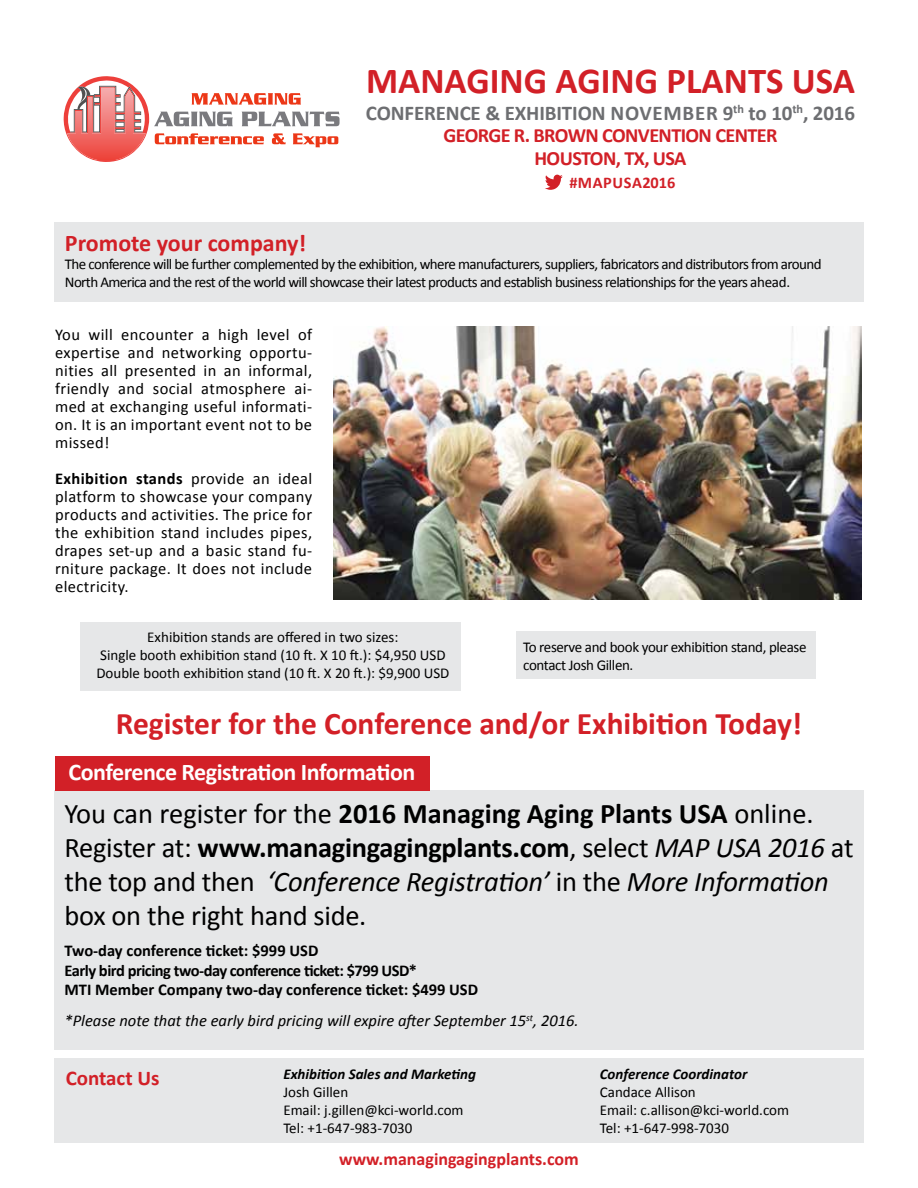
<style>
.page{position:relative;width:918px;height:1188px;background:#fff}
.page>*{position:absolute;margin:0;border:0;box-sizing:border-box;transform-origin:0 0}
.t1{font:700 36.75px "Calibri";color:#d22027}
.t2{font:700 31.5px "Calibri";color:#d32027}
.t3{font:28.5px/34.2px "Calibri";letter-spacing:-.01em;color:#000}
.t4{font:700 24px "Calibri";letter-spacing:-.02em;color:#fff}
.t5{font:700 24px "Calibri";color:#d22027}
.t6{font:700 21px "Calibri";letter-spacing:-.005em;color:#6d6e71}
.t7{font:700 21px "Calibri";color:#d22027}
.t8{font:700 20.25px/22.5px "Calibri";letter-spacing:-.03em;color:#d22027;text-align:center}
.t9{font:700 18px "Calibri";color:#d32027}
.t10{font:16.5px/18px "Calibri";letter-spacing:.025em;color:#000;text-align:justify}
.t11{font:700 16.5px/19.8px "Calibri";letter-spacing:-.01em;color:#000}
.t12{font:italic 16.5px "Calibri";color:#000}
.t13{font:700 16.35px "Calibri";color:#d22027}
.t14{font:15px/18px "Calibri";letter-spacing:-.035em;color:#000}
.t15{font:15px/18px "Calibri";color:#000}
.t16{font:italic 700 15px "Calibri";color:#000}
.s1{font-weight:700}
.s2{font-style:italic}
</style>
<div class="page">
<svg style="left:63px;top:76px;width:277px;height:86px"></svg>
<svg style="left:545px;top:175px;width:18px;height:15px"></svg>
<div style="left:517px;top:631px;width:299px;height:47px;background:#e6e7e8"></div>
<div style="left:54px;top:222px;width:810px;height:79px;background:#e6e7e8"></div>
<div style="left:80px;top:622px;width:380px;height:69px;background:#e6e7e8"></div>
<div style="left:54px;top:790px;width:810px;height:259px;background:#e6e7e8"></div>
<div style="left:55px;top:756px;width:375px;height:34px;background:#d22027"></div>
<div style="left:54px;top:1059px;width:810px;height:84px;background:#e6e7e8"></div>
<img style="left:333px;top:327px;width:529px;height:272px">
<h1 class="t1" style="left:366px;top:58px;width:490px">MANAGING AGING PLANTS USA</h1>
<p class="t6" style="left:366px;top:100px;width:301px">CONFERENCE &amp; EXHIBITION November</p>
<p class="t6" style="left:723px;top:100px;width:134px">9<sup>th</sup> to 10<sup>th</sup>, 2016</p>
<p class="t8" style="left:443px;top:123px;width:336px">GEORGE R. BROWN CONVENTION CENTER<br>HOUSTON, TX, USA</p>
<p class="t13" style="left:569px;top:172px;width:20px">#mapusa</p>
<p class="t13" style="left:642px;top:172px;width:35px">2016</p>
<h3 class="t5" style="left:65px;top:229px;width:243px">Promote your company!</h3>
<p class="t14" style="left:65px;top:255px;width:758px">The conference will be further complemented by the exhibition, where manufacturers, suppliers, fabricators and distributors from around<br>North America and the rest of the world will showcase their latest products and establish business relationships for the years ahead.</p>
<p class="t10" style="left:55px;top:325px;width:259px">You will encounter a high level of expertise and networking opportu&shy;nities all presented in an informal, friendly and social atmosphere ai&shy;med at exchanging useful informati&shy;on. It is an important event not to be missed!</p>
<p class="t10" style="left:55px;top:469px;width:259px"><span class="s1">Exhibition stands</span> provide an ideal platform to showcase your company products and activities. The price for the exhibition stand includes pipes, drapes set-up and a basic stand fu&shy;rniture package. It does not include electricity.</p>
<p class="t15" style="left:96px;top:628px;width:355px;text-align:center">Exhibition stands are offered in two sizes:<br>Single booth exhibition stand (10 ft. X 10 ft.): $4,950 USD<br>Double booth exhibition stand (10 ft. X 20 ft.): $9,900 USD</p>
<h2 class="t2" style="left:116px;top:704px;width:688px">Register for the Conference and/or Exhibition Today!</h2>
<p class="t14" style="left:523px;top:637px;width:285px">To reserve and book your exhibition stand, please contact Josh Gillen.</p>
<h3 class="t4" style="left:69px;top:758px;width:348px">Conference Registration Information</h3>
<h3 class="t3" style="left:65px;top:795px;width:791px">You can register for the <span class="s1">2016 Managing Aging Plants USA</span> online.<br>Register at: <span class="s1">www.managingagingplants.com</span>, select <span class="s2">MAP USA 2016</span> at the top and then <span class="s2">‘Conference Registration’</span> in the <span class="s2">More Information </span>box on the right hand side.</h3>
<p class="t11" style="left:65px;top:940px;width:415px">Two-day conference ticket: $999 USD<br>Early bird pricing two-day conference ticket: $799 USD*<br>MTI Member Company two-day conference ticket: $499 USD</p>
<p class="t12" style="left:65px;top:1010px;width:516px">*Please note that the early bird pricing will expire after September 15<sup>st</sup>, 2016.</p>
<p class="t7" style="left:66px;top:1065px;width:95px">Contact Us</p>
<p class="t16" style="left:600px;top:1064px;width:149px">Conference Coordinator</p>
<p class="t15" style="left:600px;top:1082px;width:191px">Candace Allison<br>Email: c.allison@kci-world.com<br>Tel: +1-647-998-7030</p>
<p class="t16" style="left:283px;top:1065px;width:194px">Exhibition Sales and Marketing</p>
<p class="t15" style="left:283px;top:1082px;width:182px">Josh Gillen<br>Email: j.gillen@kci-world.com<br>Tel: +1-647-983-7030</p>
<p class="t9" style="left:339px;top:1147px;width:241px">www.managingagingplants.com</p>
</div>
